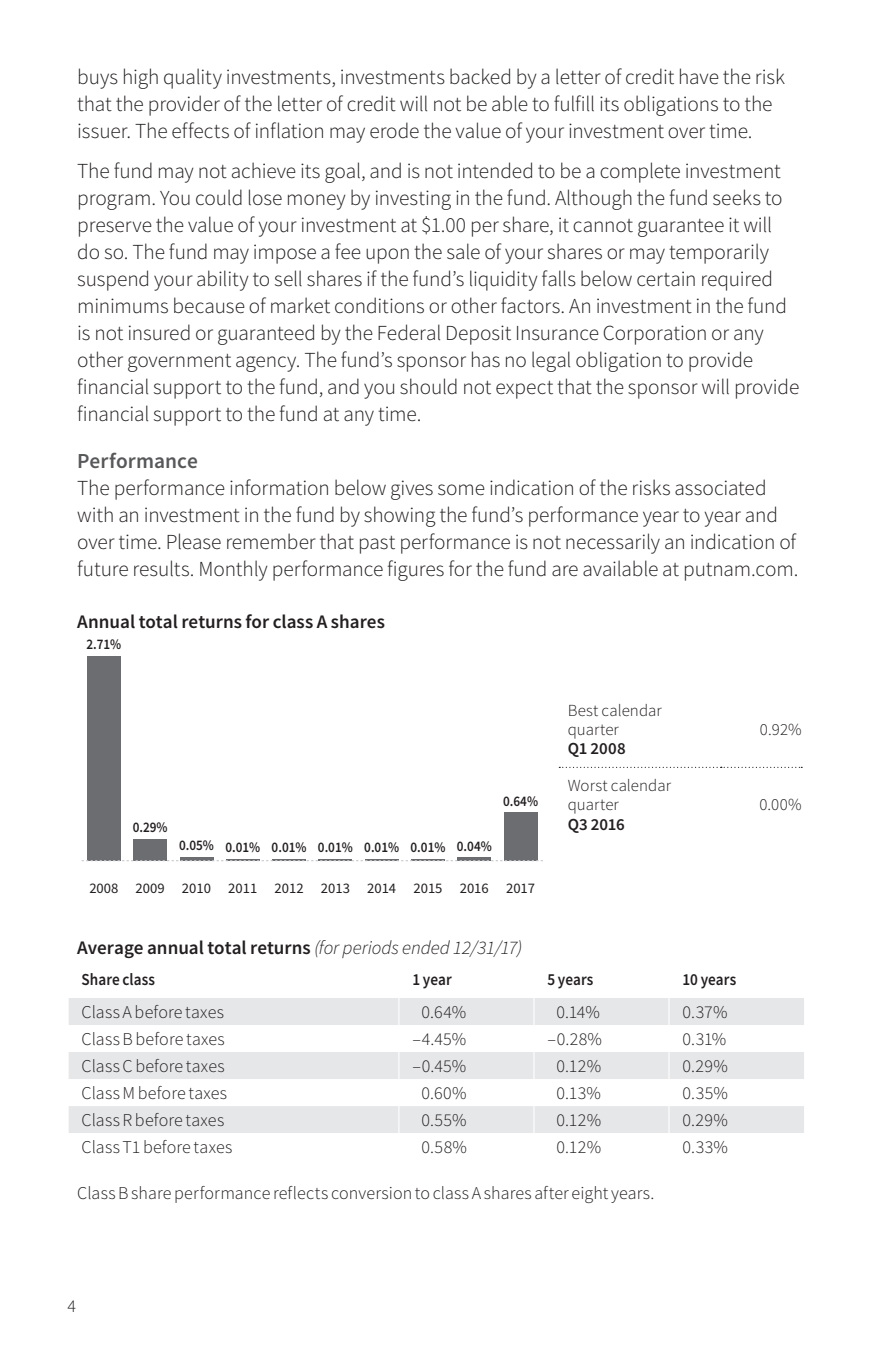
<style>
.page{position:relative;width:871px;height:1357px;background:#fff}
.page>*{position:absolute;margin:0;border:0;box-sizing:border-box;transform-origin:0 0}
.Text{font:300 21.38px/27px "Source Sans Pro";letter-spacing:-.005em;color:#231f20}
.SubHead_2{font:600 21.38px "Source Sans Pro";letter-spacing:.005em;color:#57585a}
.SubHead_3{font:600 19.12px "Source Sans Pro";color:#231f20}
.Table_Left{font:300 18px "Source Sans Pro";letter-spacing:.01em;color:#231f20}
.Foot_no_symbol{font:300 18px "Source Sans Pro";letter-spacing:.005em;color:#231f20}
.Chart_Table_Stub{font:300 16.88px/19.1px "Source Sans Pro";color:#231f20}
.Table_ColHd_Left{font:600 16.88px "Source Sans Pro";letter-spacing:.005em;color:#231f20;scale:.9 1}
.Chart_Table_Column{font:300 16.88px "Source Sans Pro";color:#231f20}
.t1{font:600 14.62px "Source Sans Pro";color:#231f20;scale:.9 1}
.t2{font:14.62px "Source Sans Pro";color:#231f20}
.s1{font-weight:600}
.s2{font-weight:300;font-style:italic}
</style>
<div class="page">
<div style="left:87px;top:656px;width:34px;height:205px;background:#6c6d70"></div>
<div style="left:134px;top:839px;width:33px;height:22px;background:#6c6d70"></div>
<hr style="left:180px;top:857px;width:33px;height:4px;background:#6c6d70">
<hr style="left:226px;top:859px;width:33px;height:2px;background:#6c6d70">
<hr style="left:272px;top:859px;width:34px;height:2px;background:#6c6d70">
<hr style="left:319px;top:859px;width:33px;height:2px;background:#6c6d70">
<hr style="left:365px;top:859px;width:33px;height:2px;background:#6c6d70">
<hr style="left:411px;top:859px;width:34px;height:2px;background:#6c6d70">
<hr style="left:458px;top:858px;width:33px;height:3px;background:#6c6d70">
<div style="left:504px;top:812px;width:33px;height:49px;background:#6c6d70"></div>
<svg style="left:82px;top:860px;width:461px;height:1px"></svg>
<svg style="left:559px;top:767px;width:243px;height:1px"></svg>
<div style="left:69px;top:998px;width:735px;height:27px;background:#e6e7e9"></div>
<svg style="left:69px;top:1052px;width:735px;height:81px;fill:#e6e7e9"></svg>
<svg style="left:398px;top:998px;width:1px;height:135px"></svg>
<svg style="left:533px;top:998px;width:1px;height:135px"></svg>
<svg style="left:668px;top:998px;width:1px;height:135px"></svg>
<p class="Text" style="left:77px;top:63px;width:709px">buys high quality investments, investments backed by a letter of credit have the risk that the provider of the letter of credit will not be able to fulfill its obligations to the issuer. The effects of inflation may erode the value of your investment over time.</p>
<p class="Text" style="left:77px;top:157px;width:723px">The fund may not achieve its goal, and is not intended to be a complete investment program. You could lose money by investing in the fund. Although the fund seeks to preserve the value of your investment at $1.00 per share, it cannot guarantee it will do so. The fund may impose a fee upon the sale of your shares or may temporarily suspend your ability to sell shares if the fund’s liquidity falls below certain required minimums because of market conditions or other factors. An investment in the fund is not insured or guaranteed by the Federal Deposit Insurance Corporation or any other government agency. The fund’s sponsor has no legal obligation to provide financial support to the fund, and you should not expect that the sponsor will provide financial support to the fund at any time.</p>
<p class="SubHead_2" style="left:77px;top:447px;width:122px">Performance</p>
<p class="Text" style="left:77px;top:475px;width:722px">The performance information below gives some indication of the risks associated with an investment in the fund by showing the fund’s performance year to year and over time. Please remember that past performance is not necessarily an indication of future results. Monthly performance figures for the fund are available at putnam.com.</p>
<p class="SubHead_3" style="left:77px;top:609px;width:309px">Annual total returns for class A shares</p>
<p class="t1" style="left:86px;top:635px;width:40px">2.71%</p>
<p class="t1" style="left:133px;top:817px;width:40px">0.29%</p>
<p class="t1" style="left:503px;top:791px;width:40px">0.64%</p>
<p class="t1" style="left:179px;top:837px;width:349px">0.05% 0.01% 0.01% 0.01% 0.01% 0.01% 0.04%</p>
<p class="t2" style="left:89px;top:879px;width:447px">2008 2009 2010 2011 2012 2013 2014 2015 2016 2017</p>
<p class="Chart_Table_Stub" style="left:568px;top:700px;width:96px">Best calendar quarter<br><span class="s1">Q1 2008</span></p>
<p class="Chart_Table_Stub" style="left:568px;top:776px;width:105px">Worst calendar quarter<br><span class="s1">Q3 2016</span></p>
<p class="SubHead_3" style="left:77px;top:935px;width:447px">Average annual total returns <span class="s2">(for periods ended 12/31/17)</span></p>
<p class="Table_ColHd_Left" style="left:82px;top:968px;width:83px">Share class</p>
<p class="Table_ColHd_Left" style="left:412px;top:968px;width:45px">1 year</p>
<p class="Table_ColHd_Left" style="left:547px;top:968px;width:53px">5 years</p>
<p class="Table_ColHd_Left" style="left:682px;top:968px;width:61px">10 years</p>
<p class="Table_Left" style="left:82px;top:1001px;width:144px">Class A before taxes</p>
<p class="Table_Left" style="left:421px;top:1001px;width:47px">0.64%</p>
<p class="Table_Left" style="left:556px;top:1001px;width:45px">0.14%</p>
<p class="Table_Left" style="left:682px;top:1001px;width:47px">0.37%</p>
<p class="Table_Left" style="left:82px;top:1028px;width:145px">Class B before taxes</p>
<p class="Table_Left" style="left:412px;top:1028px;width:55px">–4.45%</p>
<p class="Table_Left" style="left:547px;top:1028px;width:56px">–0.28%</p>
<p class="Table_Left" style="left:682px;top:1028px;width:45px">0.31%</p>
<p class="Table_Left" style="left:82px;top:1055px;width:145px">Class C before taxes</p>
<p class="Table_Left" style="left:412px;top:1055px;width:55px">–0.45%</p>
<p class="Table_Left" style="left:556px;top:1055px;width:46px">0.12%</p>
<p class="Table_Left" style="left:682px;top:1055px;width:47px">0.29%</p>
<p class="Table_Left" style="left:82px;top:1082px;width:147px">Class M before taxes</p>
<p class="Table_Left" style="left:421px;top:1082px;width:47px">0.60%</p>
<p class="Table_Left" style="left:556px;top:1082px;width:46px">0.13%</p>
<p class="Table_Left" style="left:682px;top:1082px;width:47px">0.35%</p>
<p class="Table_Left" style="left:82px;top:1109px;width:144px">Class R before taxes</p>
<p class="Table_Left" style="left:421px;top:1109px;width:47px">0.55%</p>
<p class="Table_Left" style="left:556px;top:1109px;width:46px">0.12%</p>
<p class="Table_Left" style="left:682px;top:1109px;width:47px">0.29%</p>
<p class="Table_Left" style="left:82px;top:1136px;width:152px">Class T1 before taxes</p>
<p class="Table_Left" style="left:421px;top:1136px;width:47px">0.58%</p>
<p class="Table_Left" style="left:556px;top:1136px;width:46px">0.12%</p>
<p class="Table_Left" style="left:682px;top:1136px;width:47px">0.33%</p>
<p class="Foot_no_symbol" style="left:77px;top:1182px;width:579px">Class B share performance reflects conversion to class A shares after eight years.</p>
<p class="Chart_Table_Column" style="left:760px;top:719px;width:43px">0.92%</p>
<p class="Chart_Table_Column" style="left:759px;top:794px;width:44px">0.00%</p>
<p class="Foot_no_symbol" style="left:68px;top:1295px;width:10px">4</p>
</div>
